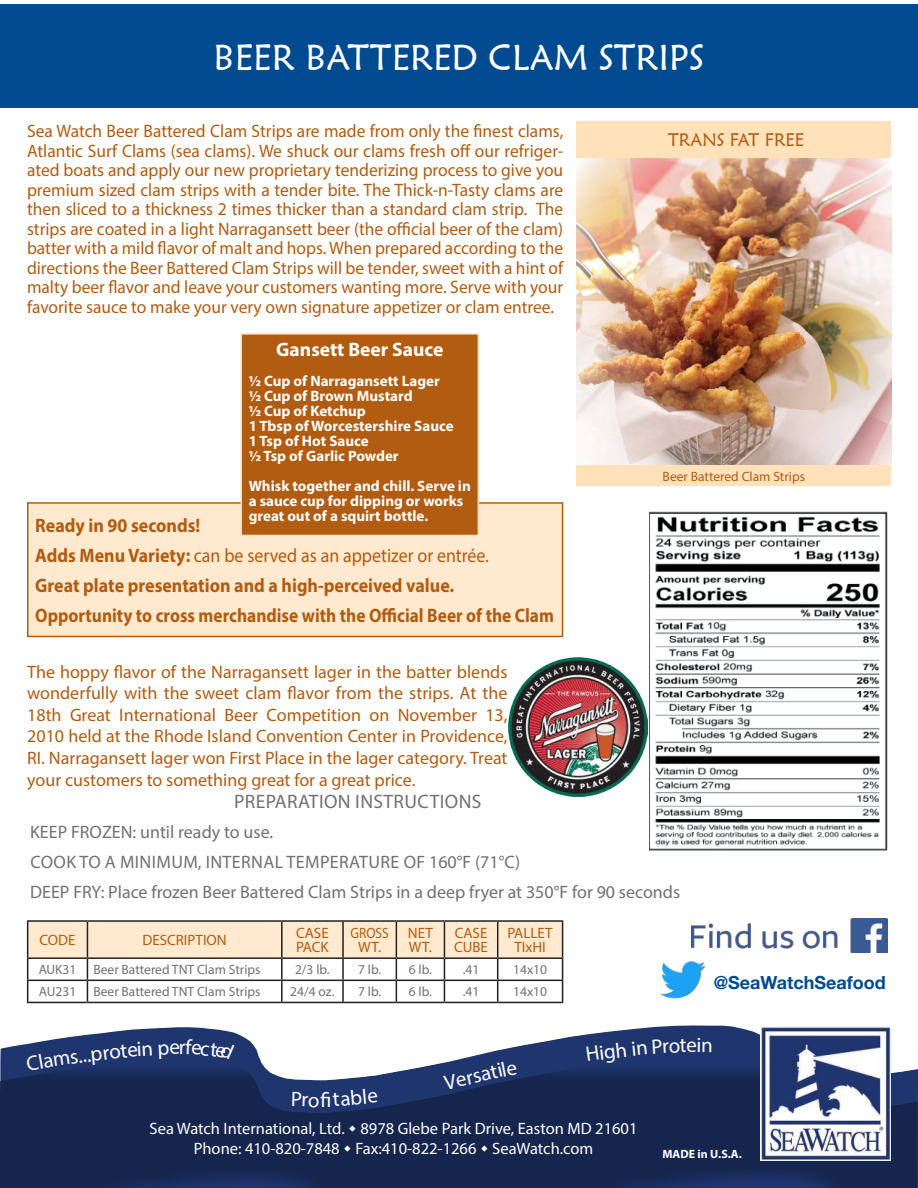
<style>
.page{position:relative;width:918px;height:1188px;background:#fff}
.page>*{position:absolute;margin:0;border:0;box-sizing:border-box;transform-origin:0 0}
.t1{font:36px "Maiandra GD";color:#fff}
.t2{font:21px "Myriad Pro";color:#fff}
.t3{font:700 19.5px/30px "Myriad Pro";color:#b15c11;scale:.92 1}
.t4{font:19.5px "Myriad Pro";letter-spacing:.02em;color:#717074}
.t5{font:700 19.5px "Myriad Pro";color:#fff}
.t6{font:18px/19.5px "Myriad Pro";color:#b15c11;text-align:justify}
.t7{font:18px/30px "Myriad Pro";color:#717074}
.t8{font:700 18px "Helvetica Neue";color:#004a90}
.t9{font:18px "Maiandra GD";color:#b15c11}
.t10{font:16.5px/19.8px "Myriad Pro";color:#fff;text-align:center}
.t11{font:700 15px/15px "Myriad Pro";color:#fff}
.t12{font:15px/13.5px "Myriad Pro";color:#b15c11}
.t13{font:15px/13.5px "Myriad Pro";color:#b15c11;text-align:center;scale:.89 1}
.t14{font:13.5px "Myriad Pro";color:#717074}
.t15{font:13.5px "Myriad Pro";color:#b15c11}
.t16{font:700 12px "Myriad Pro";color:#fff}
.s1{font-weight:400}
</style>
<div class="page">
<div style="left:0;top:4px;width:918px;height:104px;background:#004a90"></div>
<img style="left:0;top:1025px;width:891px;height:31px">
<svg style="left:0;top:1056px;width:918px;height:132px;background:#1f2f5a"></svg>
<img style="left:760px;top:1027px;width:131px;height:134px">
<img style="left:577px;top:157px;width:314px;height:308px">
<img style="left:647px;top:511px;width:241px;height:340px">
<div style="left:28px;top:503px;width:535px;height:133px;background:#ffeacf"></div>
<div style="left:27px;top:502px;width:536px;height:135px;border:2px solid #b15c11"></div>
<hr style="left:27px;top:920px;width:60px;height:2px;background:#221f1f">
<hr style="left:87px;top:920px;width:195px;height:2px;background:#221f1f">
<hr style="left:282px;top:920px;width:61px;height:2px;background:#221f1f">
<hr style="left:343px;top:920px;width:53px;height:2px;background:#221f1f">
<hr style="left:396px;top:920px;width:48px;height:2px;background:#221f1f">
<hr style="left:444px;top:920px;width:54px;height:2px;background:#221f1f">
<hr style="left:498px;top:920px;width:65px;height:2px;background:#221f1f">
<svg style="left:27px;top:921px;width:536px;height:81px"></svg>
<hr style="left:27px;top:1002px;width:60px;height:1px;background:#221f1f">
<hr style="left:87px;top:1002px;width:195px;height:1px;background:#221f1f">
<hr style="left:282px;top:1002px;width:61px;height:1px;background:#221f1f">
<hr style="left:343px;top:1002px;width:53px;height:1px;background:#221f1f">
<hr style="left:396px;top:1002px;width:48px;height:1px;background:#221f1f">
<hr style="left:444px;top:1002px;width:54px;height:1px;background:#221f1f">
<hr style="left:498px;top:1002px;width:65px;height:1px;background:#221f1f">
<div style="left:577px;top:121px;width:314px;height:36px;background:#ffe1ba"></div>
<img style="left:691px;top:918px;width:197px;height:35px">
<img style="left:660px;top:961px;width:46px;height:38px">
<div style="left:577px;top:465px;width:314px;height:21px;background:#ffe1ba"></div>
<img style="left:509px;top:658px;width:138px;height:138px">
<div style="left:241px;top:334px;width:237px;height:201px;background:#b15c11"></div>
<div style="left:240px;top:333px;width:239px;height:203px;border:2px solid #ffe1ba"></div>
<svg style="left:350px;top:1125px;width:6px;height:6px"></svg>
<svg style="left:345px;top:1145px;width:6px;height:6px"></svg>
<svg style="left:481px;top:1145px;width:6px;height:6px"></svg>
<svg style="left:26px;top:1054px;width:44px;height:17px"></svg>
<svg style="left:92px;top:1044px;width:46px;height:21px"></svg>
<svg style="left:186px;top:1039px;width:49px;height:21px"></svg>
<svg style="left:292px;top:1092px;width:27px;height:15px"></svg>
<svg style="left:333px;top:1089px;width:45px;height:18px"></svg>
<svg style="left:443px;top:1073px;width:14px;height:17px"></svg>
<svg style="left:502px;top:1061px;width:15px;height:15px"></svg>
<svg style="left:586px;top:1042px;width:61px;height:21px"></svg>
<svg style="left:653px;top:1038px;width:59px;height:16px"></svg>
<h1 class="t1" style="left:214px;top:44px;width:492px">BEER BATTERED CLAM STRIPS</h1>
<p class="t6" style="left:27px;top:123px;width:538px">Sea Watch Beer Battered Clam Strips are made from only the fnest clams, Atlantic Surf Clams (sea clams). We shuck our clams fresh off our refriger&shy;ated boats and apply our new proprietary tenderizing process to give you premium sized clam strips with a tender bite. The Thick-n-Tasty clams are then sliced to a thickness 2 times thicker than a standard clam strip. The strips are coated in a light Narragansett beer (the official beer of the clam) batter with a mild flavor of malt and hops. When prepared according to the directions the Beer Battered Clam Strips will be tender, sweet with a hint of malty beer flavor and leave your customers wanting more. Serve with your favorite sauce to make your very own signature appetizer or clam entree.</p>
<p class="t5" style="left:276px;top:342px;width:169px">Gansett Beer Sauce</p>
<p class="t11" style="left:249px;top:375px;width:206px">½ Cup of Narragansett Lager ½ Cup of Brown Mustard<br>½ Cup of Ketchup<br>1 Tbsp of Worcestershire Sauce<br>1 Tsp of Hot Sauce<br>½ Tsp of Garlic Powder</p>
<p class="t11" style="left:249px;top:480px;width:224px">Whisk together and chill. Serve in a sauce cup for dipping or works great out of a squirt bottle.</p>
<p class="t3" style="left:35px;top:512px;width:565px">Ready in 90 seconds!<br>Adds Menu Variety: <span class="s1">can be served as an appetizer or entrée.<br></span>Great plate presentation and a high-perceived value.<br>Opportunity to cross merchandise with the Official Beer of the Clam</p>
<p class="t6" style="left:27px;top:662px;width:482px;line-height:21.6px">The hoppy flavor of the Narragansett lager in the batter blends wonderfully with the sweet clam flavor from the strips. At the 18th Great International Beer Competition on November 13, 2010 held at the Rhode Island Convention Center in Providence, RI. Narragansett lager won First Place in the lager category. Treat your customers to something great for a great price.</p>
<p class="t9" style="left:668px;top:133px;width:138px">TRANS FAT FREE</p>
<p class="t15" style="left:663px;top:471px;width:144px">Beer Battered Clam Strips</p>
<p class="t4" style="left:234px;top:793px;width:249px">PREPARATION INSTRUCTIONS</p>
<p class="t7" style="left:30px;top:818px;width:652px">KEEP FROZEN: until ready to use.<br>COOK TO A MINIMUM, INTERNAL TEMPERATURE OF 160°F (71°C)<br>DEEP FRY: Place frozen Beer Battered Clam Strips in a deep fryer at 350°F for 90 seconds</p>
<p class="t12" style="left:40px;top:935px;width:38px">CODE</p>
<p class="t12" style="left:142px;top:935px;width:86px">DESCRIPTION</p>
<p class="t12" style="left:296px;top:928px;width:34px">CASE<br>PACK</p>
<p class="t13" style="left:351px;top:928px;width:44px">GROSS<br>WT.</p>
<p class="t12" style="left:408px;top:928px;width:26px">NET<br>WT.</p>
<p class="t12" style="left:454px;top:928px;width:35px">CASE<br>CUBE</p>
<p class="t12" style="left:508px;top:928px;width:47px;text-align:center">PALLET<br>TIxHI</p>
<p class="t14" style="left:39px;top:965px;width:39px">AUK31</p>
<p class="t14" style="left:93px;top:965px;width:169px">Beer Battered TNT Clam Strips</p>
<p class="t14" style="left:295px;top:965px;width:36px">2/3 lb.</p>
<p class="t14" style="left:358px;top:965px;width:25px">7 lb.</p>
<p class="t14" style="left:409px;top:965px;width:25px">6 lb.</p>
<p class="t14" style="left:463px;top:965px;width:18px">.41</p>
<p class="t14" style="left:513px;top:965px;width:35px">14x10</p>
<p class="t14" style="left:39px;top:987px;width:39px">AU231</p>
<p class="t14" style="left:93px;top:987px;width:169px">Beer Battered TNT Clam Strips</p>
<p class="t14" style="left:290px;top:987px;width:46px">24/4 oz.</p>
<p class="t14" style="left:358px;top:987px;width:25px">7 lb.</p>
<p class="t14" style="left:409px;top:987px;width:25px">6 lb.</p>
<p class="t14" style="left:463px;top:987px;width:18px">.41</p>
<p class="t14" style="left:513px;top:987px;width:35px">14x10</p>
<p class="t8" style="left:714px;top:973px;width:174px">@SeaWatchSeafood</p>
<p class="t2" style="left:69px;top:1049px;width:23px;rotate:-7deg">s...</p>
<p class="t2" style="left:136px;top:1041px;width:45px;rotate:-3deg">in pe</p>
<p class="t2" style="left:179px;top:1039px;width:8px">r</p>
<p class="t2" style="left:454px;top:1072px;width:49px;rotate:-13deg">ersati</p>
<p class="t10" style="left:150px;top:1120px;width:489px">Sea Watch International, Ltd. 8978 Glebe Park Drive, Easton MD 21601<br>Phone: 410-820-7848 Fax:410-822-1266 SeaWatch.com</p>
<p class="t2" style="left:320px;top:1092px;width:12px">f</p>
<p class="t16" style="left:662px;top:1149px;width:81px">MADE in U.S.A.</p>
</div>
